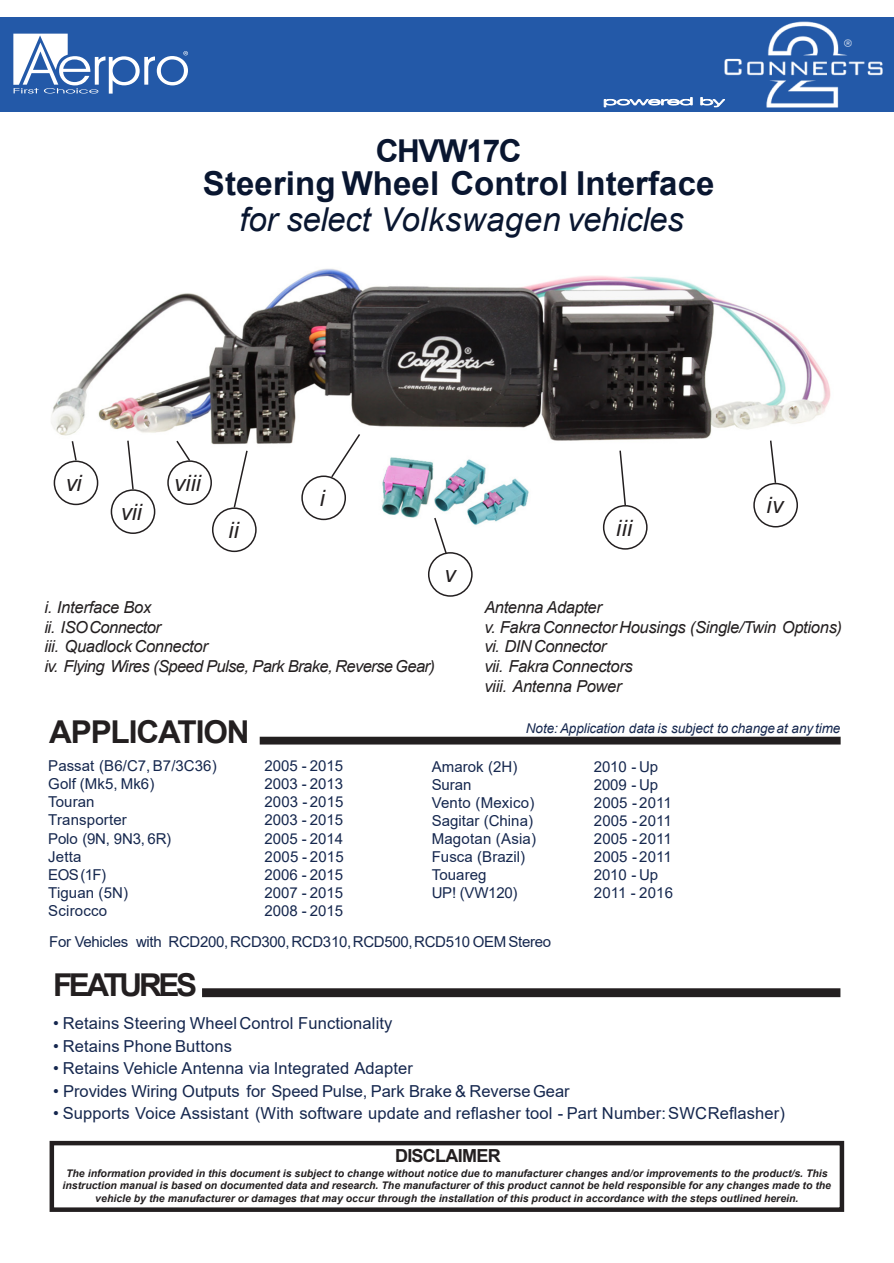
<style>
.page{position:relative;width:894px;height:1263px;background:#fff}
.page>*{position:absolute;margin:0;border:0;box-sizing:border-box;transform-origin:0 0}
.t1{font:700 33px "Arial";color:#091630}
.t2{font:italic 33px "Arial";letter-spacing:-.01em;color:#091630}
.t3{font:700 31.5px "Arial";letter-spacing:-.035em;color:#231f20}
.t4{font:700 31.5px "Arial";letter-spacing:-.105em;color:#231f20}
.t5{font:700 31.5px "Arial";letter-spacing:-.045em;color:#091630}
.t6{font:italic 22.5px "Arial";letter-spacing:.005em;color:#231f20}
.t7{font:700 18px "Arial";letter-spacing:-.04em;color:#231f20}
.t8{font:16.5px "Arial";letter-spacing:.01em;color:#15274e}
.t9{font:italic 16.5px/19.8px "Arial";letter-spacing:-.02em;color:#231f20}
.t10{font:15px "Arial";color:#15274e}
.t11{font:15px/31px "Arial";letter-spacing:-.02em;color:#15274e;text-align:center}
.t12{font:italic 13.5px "Arial";letter-spacing:-.01em;color:#15274e}
.t13{font:italic 700 10.5px/12.6px "Arial";color:#231f20;text-align:center}
</style>
<div class="page">
<img style="left:51px;top:268px;width:780px;height:265px">
<div style="left:259px;top:737px;width:581px;height:7px;background:#231f20"></div>
<div style="left:202px;top:988px;width:638px;height:9px;background:#231f20;border:3px solid #231f20"></div>
<div style="left:0;top:17px;width:893px;height:95px;background:#2359a8"></div>
<svg style="left:13px;top:34px;width:175px;height:60px"></svg>
<svg style="left:603px;top:97px;width:89px;height:10px"></svg>
<svg style="left:700px;top:97px;width:24px;height:10px"></svg>
<img style="left:724px;top:22px;width:157px;height:85px">
<div style="left:50px;top:1141px;width:793px;height:71px;border:4px solid #231f20"></div>
<div style="left:428px;top:552px;width:44px;height:45px;border:2px solid #231f20;border-radius:50%"></div>
<svg style="left:433px;top:516px;width:15px;height:39px"></svg>
<div style="left:753px;top:483px;width:44px;height:44px;border:2px solid #231f20;border-radius:50%"></div>
<div style="left:602px;top:505px;width:45px;height:45px;border:2px solid #231f20;border-radius:50%"></div>
<div style="left:301px;top:475px;width:45px;height:45px;border:2px solid #231f20;border-radius:50%"></div>
<div style="left:212px;top:507px;width:44px;height:45px;border:2px solid #231f20;border-radius:50%"></div>
<div style="left:54px;top:460px;width:44px;height:45px;border:2px solid #231f20;border-radius:50%"></div>
<div style="left:111px;top:489px;width:44px;height:45px;border:2px solid #231f20;border-radius:50%"></div>
<div style="left:167px;top:460px;width:45px;height:45px;border:2px solid #231f20;border-radius:50%"></div>
<svg style="left:71px;top:439px;width:7px;height:23px"></svg>
<svg style="left:175px;top:439px;width:17px;height:24px"></svg>
<svg style="left:126px;top:439px;width:9px;height:52px"></svg>
<svg style="left:232px;top:449px;width:17px;height:60px"></svg>
<svg style="left:329px;top:432px;width:32px;height:47px"></svg>
<svg style="left:618px;top:449px;width:8px;height:58px"></svg>
<svg style="left:768px;top:439px;width:8px;height:45px"></svg>
<h2 class="t5" style="left:375px;top:139px;width:147px">CHVW17C</h2>
<h1 class="t1" style="left:203px;top:171px;width:513px">Steering Wheel Control Interface</h1>
<h1 class="t2" style="left:239px;top:207px;width:445px">for select Volkswagen vehicles</h1>
<h3 class="t6" style="left:66px;top:475px;width:17px">vi</h3>
<h3 class="t6" style="left:121px;top:503px;width:23px">vii</h3>
<h3 class="t6" style="left:174px;top:475px;width:28px">viii</h3>
<h3 class="t6" style="left:228px;top:522px;width:12px">ii</h3>
<h3 class="t6" style="left:320px;top:490px;width:6px">i</h3>
<h3 class="t6" style="left:444px;top:565px;width:13px">v</h3>
<h3 class="t6" style="left:616px;top:519px;width:17px">iii</h3>
<h3 class="t6" style="left:766px;top:497px;width:18px">iv</h3>
<h3 class="t9" style="left:44px;top:599px;width:392px">i. Interface Box<br>ii. ISO Connector<br>iii. Quadlock Connector<br>iv. Flying Wires (Speed Pulse, Park Brake, Reverse Gear)</h3>
<h2 class="t3" style="left:49px;top:720px;width:202px">APPLICATION</h2>
<h3 class="t9" style="left:484px;top:599px;width:359px">Antenna Adapter<br>v. Fakra Connector Housings (Single/Twin Options) vi. DIN Connector<br>vii. Fakra Connectors<br>viii. Antenna Power</h3>
<p class="t12" style="left:525px;top:723px;width:316px">Note: Application data is subject to change at any time</p>
<h3 class="t10" style="left:48px;top:761px;width:170px">Passat (B6/C7, B7/3C36)</h3>
<h3 class="t10" style="left:264px;top:761px;width:80px">2005 - 2015</h3>
<h3 class="t10" style="left:48px;top:779px;width:107px">Golf (Mk5, Mk6)</h3>
<h3 class="t10" style="left:264px;top:779px;width:80px">2003 - 2013</h3>
<h3 class="t10" style="left:48px;top:797px;width:48px">Touran</h3>
<h3 class="t10" style="left:264px;top:797px;width:80px">2003 - 2015</h3>
<h3 class="t10" style="left:48px;top:815px;width:80px">Transporter</h3>
<h3 class="t10" style="left:264px;top:815px;width:80px">2003 - 2015</h3>
<h3 class="t10" style="left:48px;top:833px;width:124px">Polo (9N, 9N3, 6R)</h3>
<h3 class="t10" style="left:264px;top:833px;width:80px">2005 - 2014</h3>
<h3 class="t10" style="left:48px;top:851px;width:35px">Jetta</h3>
<h3 class="t10" style="left:264px;top:851px;width:81px">2005 - 2015</h3>
<h3 class="t10" style="left:48px;top:869px;width:59px">EOS (1F)</h3>
<h3 class="t10" style="left:264px;top:869px;width:80px">2006 - 2015</h3>
<h3 class="t10" style="left:48px;top:887px;width:81px">Tiguan (5N)</h3>
<h3 class="t10" style="left:264px;top:887px;width:80px">2007 - 2015</h3>
<h3 class="t10" style="left:48px;top:905px;width:60px">Scirocco</h3>
<h3 class="t10" style="left:431px;top:761px;width:87px">Amarok (2H)</h3>
<h3 class="t10" style="left:593px;top:761px;width:66px">2010 - Up</h3>
<h3 class="t10" style="left:431px;top:779px;width:41px">Suran</h3>
<h3 class="t10" style="left:593px;top:779px;width:66px">2009 - Up</h3>
<h3 class="t10" style="left:431px;top:797px;width:104px">Vento (Mexico)</h3>
<h3 class="t10" style="left:593px;top:797px;width:79px">2005 - 2011</h3>
<h3 class="t10" style="left:431px;top:815px;width:103px">Sagitar (China)</h3>
<h3 class="t10" style="left:593px;top:815px;width:79px">2005 - 2011</h3>
<h3 class="t10" style="left:431px;top:833px;width:106px">Magotan (Asia)</h3>
<h3 class="t10" style="left:593px;top:833px;width:79px">2005 - 2011</h3>
<h3 class="t10" style="left:431px;top:851px;width:95px">Fusca (Brazil)</h3>
<h3 class="t10" style="left:593px;top:851px;width:79px">2005 - 2011</h3>
<h3 class="t10" style="left:431px;top:869px;width:56px">Touareg</h3>
<h3 class="t10" style="left:593px;top:869px;width:66px">2010 - Up</h3>
<h3 class="t10" style="left:431px;top:887px;width:87px">UP! (VW120)</h3>
<h3 class="t10" style="left:593px;top:887px;width:81px">2011 - 2016</h3>
<h3 class="t11" style="left:49px;top:896px;width:503px">2008 - 2015<br>For Vehicles with RCD200, RCD300, RCD310, RCD500, RCD510 OEM Stereo</h3>
<h2 class="t4" style="left:53px;top:973px;width:145px">FEATURES</h2>
<h3 class="t8" style="left:53px;top:1017px;width:341px">• Retains Steering Wheel Control Functionality</h3>
<h3 class="t8" style="left:53px;top:1040px;width:180px">• Retains Phone Buttons</h3>
<h3 class="t8" style="left:53px;top:1062px;width:361px">• Retains Vehicle Antenna via Integrated Adapter</h3>
<h3 class="t8" style="left:53px;top:1085px;width:518px">• Provides Wiring Outputs for Speed Pulse, Park Brake &amp; Reverse Gear</h3>
<h3 class="t8" style="left:53px;top:1107px;width:733px">• Supports Voice Assistant (With software update and reflasher tool - Part Number: SWC Reflasher)</h3>
<h3 class="t7" style="left:395px;top:1149px;width:107px">DISCLAIMER</h3>
<p class="t13" style="left:63px;top:1167px;width:769px">The information provided in this document is subject to change without notice due to manufacturer changes and/or improvements to the product/s. This instruction manual is based on documented data and research. The manufacturer of this product cannot be held responsible for any changes made to the vehicle by the manufacturer or damages that may occur through the installation of this product in accordance with the steps outlined herein.</p>
</div>
